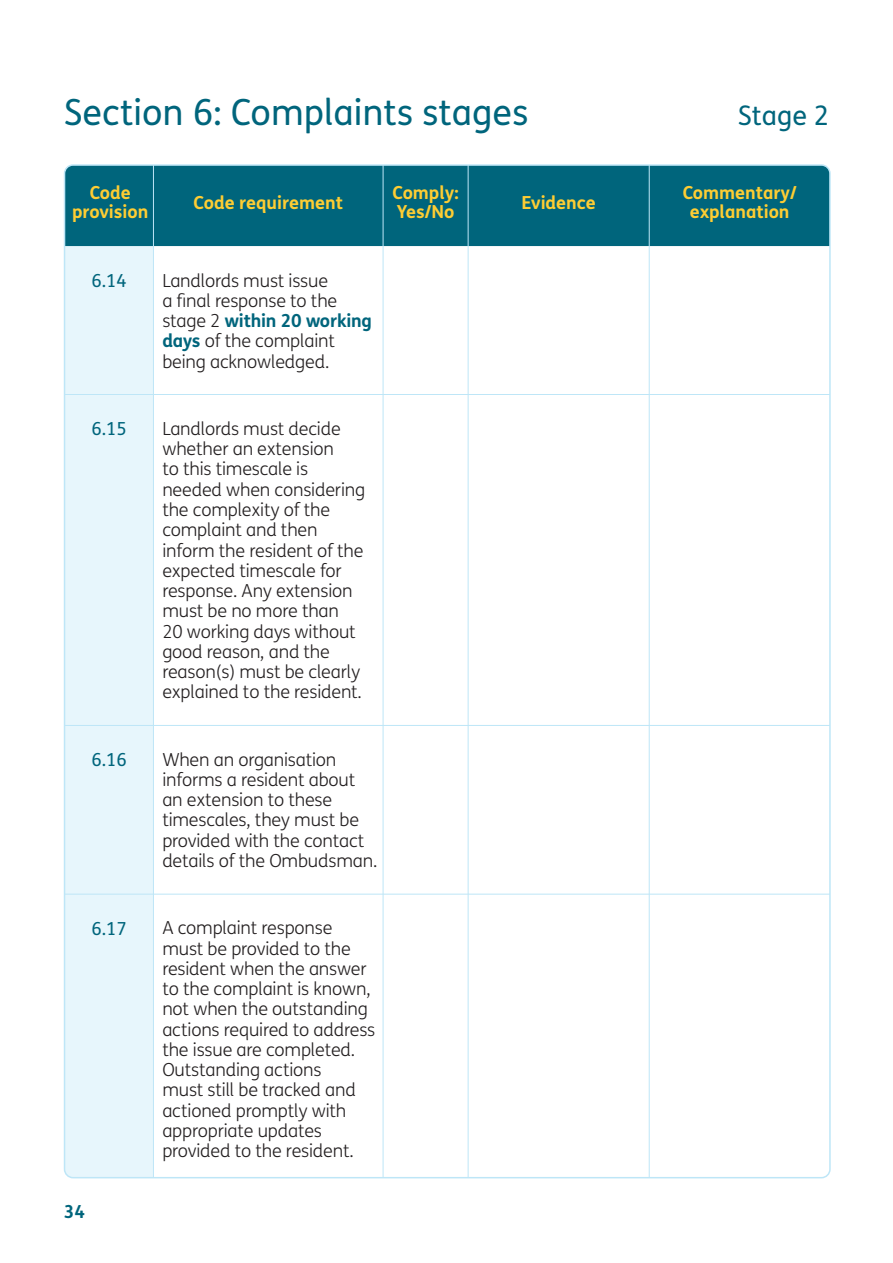
<style>
.page{position:relative;width:893px;height:1263px;background:#fff}
.page>*{position:absolute;margin:0;border:0;box-sizing:border-box;transform-origin:0 0}
.Heading_1{font:36px "FS Me";color:#00657c}
.Heading_1-2{font:27px "FS Me";color:#00657c}
.t1{font:300 18px/20.2px "FS Me";letter-spacing:-.01em;color:#231f20}
.t2{font:700 18px/19.5px "FS Me";color:#fecd33;text-align:center}
.t3{font:18px "FS Me";color:#00657c}
.t4{font:700 18px "FS Me";color:#00657c}
.s1{font-weight:700;color:#00657c}
</style>
<div class="page">
<div style="left:65px;top:246px;width:88px;height:932px;background:#e7f6fc"></div>
<div style="left:67px;top:167px;width:761px;height:79px;background:#00657c"></div>
<hr style="left:153px;top:165px;width:1px;height:1013px;background:#bee6f7">
<hr style="left:383px;top:165px;width:1px;height:1013px;background:#bee6f7">
<hr style="left:468px;top:165px;width:1px;height:1013px;background:#bee6f7">
<hr style="left:65px;top:725px;width:765px;height:1px;background:#bee6f7">
<hr style="left:65px;top:394px;width:765px;height:1px;background:#bee6f7">
<hr style="left:65px;top:894px;width:765px;height:1px;background:#bee6f7">
<hr style="left:649px;top:165px;width:1px;height:1013px;background:#bee6f7">
<p class="Heading_1" style="left:64px;top:87px;width:466px">Section 6: Complaints stages</p>
<p class="Heading_1-2" style="left:738px;top:96px;width:93px">Stage 2</p>
<p class="t2" style="left:72px;top:182px;width:78px">Code provision</p>
<p class="t2" style="left:392px;top:182px;width:68px;text-align:left">Comply:<br>Yes/No</p>
<p class="t2" style="left:521px;top:191px;width:76px">Evidence</p>
<p class="t2" style="left:683px;top:182px;width:115px">Commentary/ explanation</p>
<p class="t2" style="left:194px;top:191px;width:151px">Code requirement</p>
<p class="t3" style="left:92px;top:268px;width:37px">6.14</p>
<p class="t3" style="left:92px;top:416px;width:37px">6.15</p>
<p class="t3" style="left:92px;top:747px;width:37px">6.16</p>
<p class="t3" style="left:92px;top:916px;width:37px">6.17</p>
<p class="t4" style="left:64px;top:1198px;width:23px">34</p>
<p class="t1" style="left:162px;top:270px;width:211px">Landlords must issue<br>a final response to the stage 2 <span class="s1">within 20 working days</span> of the complaint being acknowledged.</p>
<p class="t1" style="left:162px;top:418px;width:204px">Landlords must decide whether an extension<br>to this timescale is needed when considering the complexity of the complaint and then inform the resident of the expected timescale for response. Any extension must be no more than<br>20 working days without good reason, and the reason(s) must be clearly explained to the resident.</p>
<p class="t1" style="left:162px;top:749px;width:217px">When an organisation informs a resident about an extension to these timescales, they must be provided with the contact details of the Ombudsman.</p>
<p class="t1" style="left:162px;top:917px;width:215px">A complaint response must be provided to the resident when the answer to the complaint is known, not when the outstanding actions required to address the issue are completed.<br>Outstanding actions<br>must still be tracked and actioned promptly with appropriate updates provided to the resident.</p>
</div>
